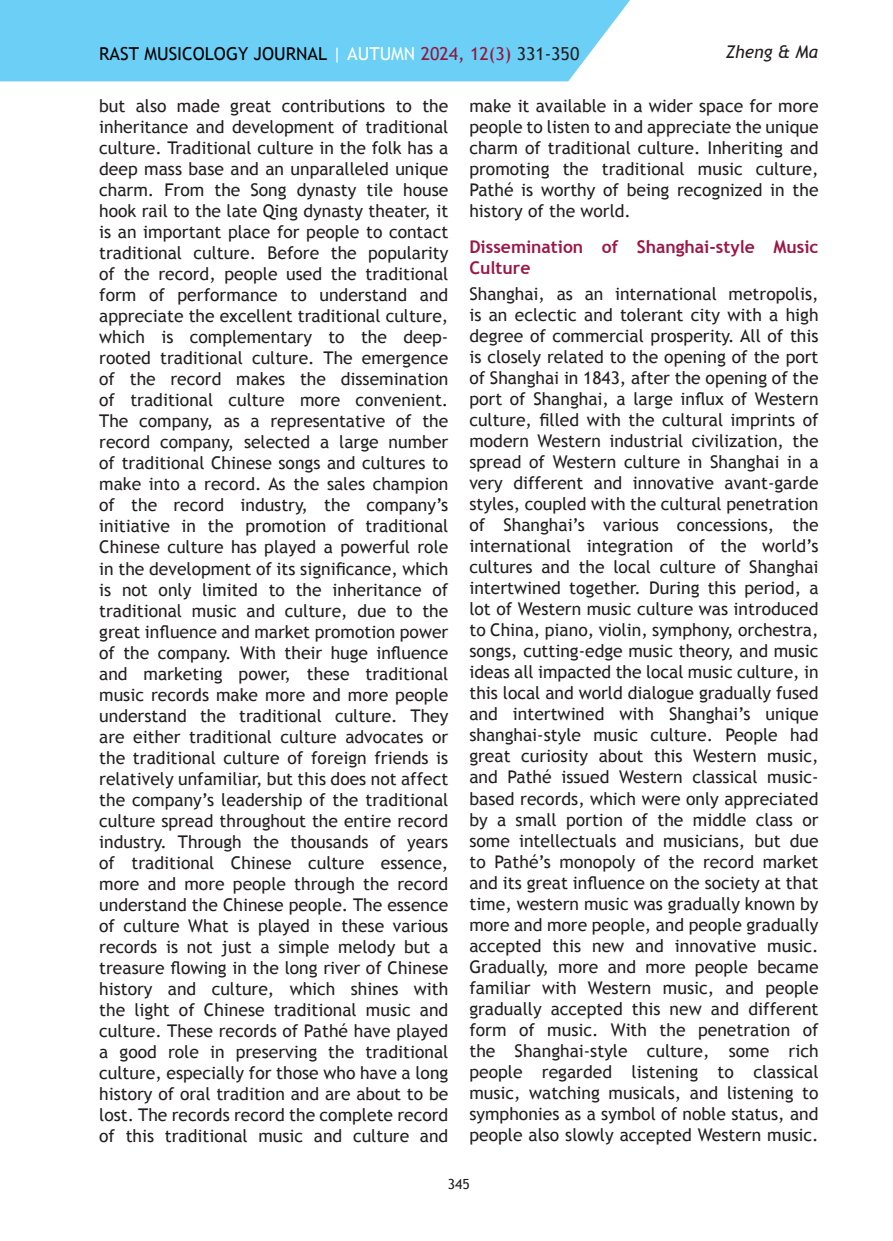
<style>
.page{position:relative;width:893px;height:1241px;background:#fff}
.page>*{position:absolute;margin:0;border:0;box-sizing:border-box;transform-origin:0 0}
.t1{font:17.85px "Trebuchet MS";color:#000}
.Metin_-_Gövde{font:17.5px/21px "Trebuchet MS";color:#231f20;text-align:justify}
.Metin_-_Başlık_2{font:700 17.5px/21px "Trebuchet MS";color:#9b1746}
.t2{font:italic 17.5px "Trebuchet MS";color:#231f20}
.t3{font:14px "Trebuchet MS";color:#231f20}
.s1{color:#fff}
.s2{color:#94163d}
.s3{color:#231f20}
</style>
<div class="page">
<div style="left:0;top:0;width:630px;height:81px;background:#6bcff6"></div>
<p class="t2" style="left:725px;top:41px;width:94px">Zheng &amp; Ma</p>
<p class="t1" style="left:99px;top:43px;width:482px">RAST MUSICOLOGY JOURNAL <span class="s1">| AUTUMN</span> <span class="s2">2024, 12(3)</span> <span class="s3">331-350</span></p>
<p class="Metin_-_Gövde" style="left:99px;top:96px;width:351px">but also made great contributions to the inheritance and development of traditional culture. Traditional culture in the folk has a deep mass base and an unparalleled unique charm. From the Song dynasty tile house hook rail to the late Qing dynasty theater, it is an important place for people to contact traditional culture. Before the popularity of the record, people used the traditional form of performance to understand and appreciate the excellent traditional culture, which is complementary to the deep&shy;rooted traditional culture. The emergence of the record makes the dissemination of traditional culture more convenient.<br>The company, as a representative of the record company, selected a large number of traditional Chinese songs and cultures to make into a record. As the sales champion of the record industry, the company’s initiative in the promotion of traditional Chinese culture has played a powerful role in the development of its significance, which is not only limited to the inheritance of traditional music and culture, due to the great influence and market promotion power of the company. With their huge influence and marketing power, these traditional music records make more and more people understand the traditional culture. They are either traditional culture advocates or the traditional culture of foreign friends is relatively unfamiliar, but this does not affect the company’s leadership of the traditional culture spread throughout the entire record industry. Through the thousands of years of traditional Chinese culture essence, more and more people through the record understand the Chinese people. The essence of culture What is played in these various records is not just a simple melody but a treasure flowing in the long river of Chinese history and culture, which shines with the light of Chinese traditional music and culture. These records of Pathé have played a good role in preserving the traditional culture, especially for those who have a long history of oral tradition and are about to be lost. The records record the complete record of this traditional music and culture and</p>
<p class="Metin_-_Gövde" style="left:469px;top:96px;width:351px">make it available in a wider space for more people to listen to and appreciate the unique charm of traditional culture. Inheriting and promoting the traditional music culture, Pathé is worthy of being recognized in the history of the world.</p>
<p class="Metin_-_Başlık_2" style="left:469px;top:236px;width:351px">Dissemination of Shanghai-style Music<br>Culture</p>
<p class="Metin_-_Gövde" style="left:469px;top:283px;width:351px">Shanghai, as an international metropolis, is an eclectic and tolerant city with a high degree of commercial prosperity. All of this is closely related to the opening of the port of Shanghai in 1843, after the opening of the port of Shanghai, a large influx of Western culture, filled with the cultural imprints of modern Western industrial civilization, the spread of Western culture in Shanghai in a very different and innovative avant-garde styles, coupled with the cultural penetration of Shanghai’s various concessions, the international integration of the world’s cultures and the local culture of Shanghai intertwined together. During this period, a lot of Western music culture was introduced to China, piano, violin, symphony, orchestra, songs, cutting-edge music theory, and music ideas all impacted the local music culture, in this local and world dialogue gradually fused and intertwined with Shanghai’s unique shanghai-style music culture. People had great curiosity about this Western music, and Pathé issued Western classical music&shy;based records, which were only appreciated by a small portion of the middle class or some intellectuals and musicians, but due to Pathé’s monopoly of the record market and its great influence on the society at that time, western music was gradually known by more and more people, and people gradually accepted this new and innovative music.<br>Gradually, more and more people became familiar with Western music, and people gradually accepted this new and different form of music. With the penetration of the Shanghai-style culture, some rich people regarded listening to classical music, watching musicals, and listening to symphonies as a symbol of noble status, and people also slowly accepted Western music.</p>
<p class="t3" style="left:448px;top:1175px;width:24px">345</p>
</div>
